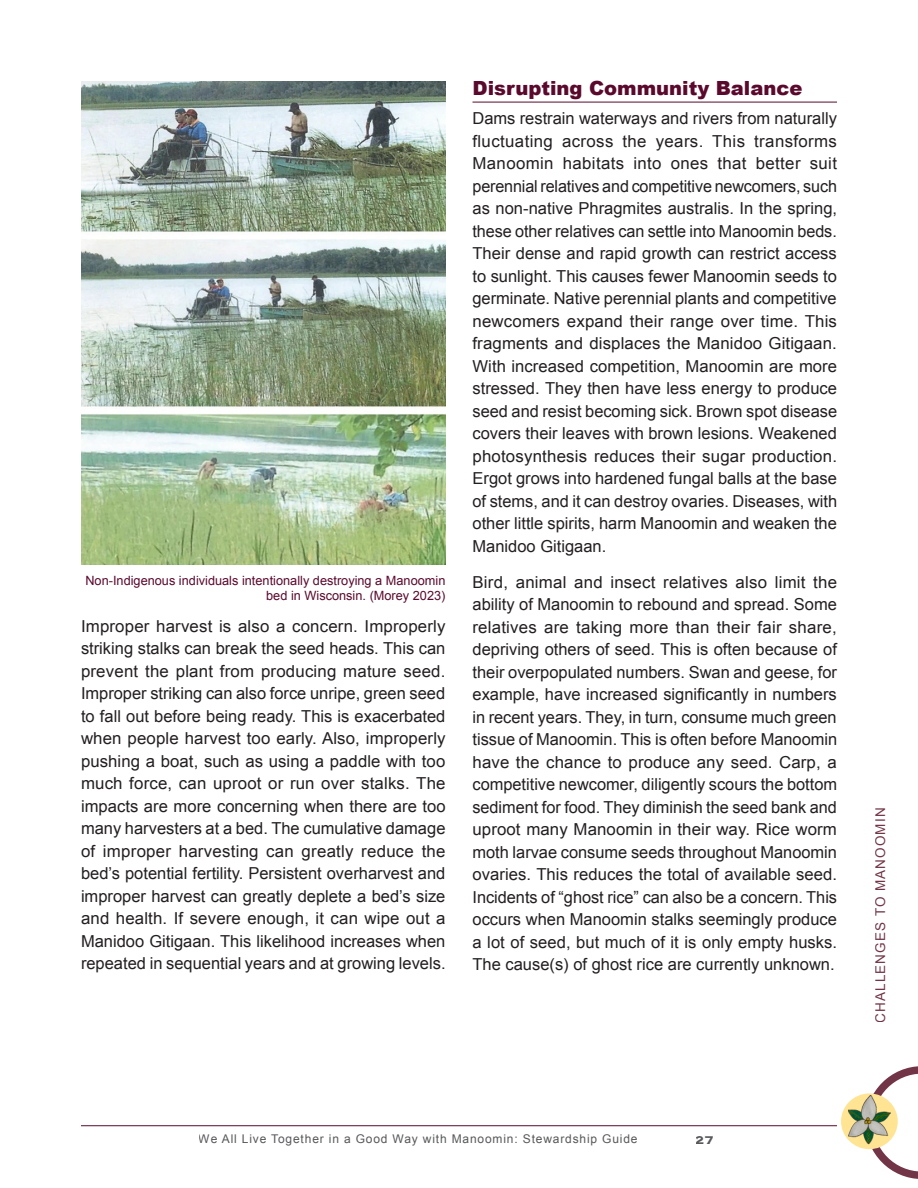
<style>
.page{position:relative;width:918px;height:1188px;background:#fff}
.page>*{position:absolute;margin:0;border:0;box-sizing:border-box;transform-origin:0 0}
.SubHEADER-lvl-2{font:900 19.5px "Arial";color:#5a092d}
.t1{font:16.5px/22.5px "Arial";color:#231f20;text-align:justify}
.t2{font:700 15px "Copperplate";color:#57585a}
.t3{font:13.5px "Arial";letter-spacing:.08em;color:#723547}
.t4{font:12.75px/15px "Arial";color:#5a092d;text-align:right}
.t5{font:12px "Arial";letter-spacing:.07em;color:#57585a}
</style>
<div class="page">
<svg style="left:867px;top:1066px;width:51px;height:113px"></svg>
<div style="left:841px;top:1093px;width:57px;height:56px;background:#ffe493;border-radius:50%"></div>
<img style="left:848px;top:1095px;width:43px;height:49px">
<hr style="left:81px;top:1125px;width:756px;height:1px;background:#5a092d">
<hr style="left:472px;top:102px;width:365px;height:1px;background:#5a092d">
<img style="left:81px;top:81px;width:365px;height:483px">
<svg style="left:789px;top:101px;width:39px;height:2px"></svg>
<p class="t4" style="left:85px;top:574px;width:362px">Non-Indigenous individuals intentionally destroying a Manoomin bed in Wisconsin. (Morey 2023)</p>
<p class="t1" style="left:81px;top:615px;width:366px">Improper harvest is also a concern. Improperly striking stalks can break the seed heads. This can prevent the plant from producing mature seed.<br>Improper striking can also force unripe, green seed to fall out before being ready. This is exacerbated when people harvest too early. Also, improperly pushing a boat, such as using a paddle with too much force, can uproot or run over stalks. The impacts are more concerning when there are too many harvesters at a bed. The cumulative damage of improper harvesting can greatly reduce the bed’s potential fertility. Persistent overharvest and improper harvest can greatly deplete a bed’s size and health. If severe enough, it can wipe out a Manidoo Gitigaan. This likelihood increases when repeated in sequential years and at growing levels.</p>
<p class="SubHEADER-lvl-2" style="left:472px;top:74px;width:331px">Disrupting Community Balance</p>
<p class="t1" style="left:472px;top:107px;width:366px">Dams restrain waterways and rivers from naturally fluctuating across the years. This transforms Manoomin habitats into ones that better suit perennial relatives and competitive newcomers, such as non-native Phragmites australis. In the spring, these other relatives can settle into Manoomin beds.<br>Their dense and rapid growth can restrict access to sunlight. This causes fewer Manoomin seeds to germinate. Native perennial plants and competitive newcomers expand their range over time. This fragments and displaces the Manidoo Gitigaan.<br>With increased competition, Manoomin are more stressed. They then have less energy to produce seed and resist becoming sick. Brown spot disease covers their leaves with brown lesions. Weakened photosynthesis reduces their sugar production.<br>Ergot grows into hardened fungal balls at the base of stems, and it can destroy ovaries. Diseases, with other little spirits, harm Manoomin and weaken the Manidoo Gitigaan.</p>
<p class="t1" style="left:472px;top:571px;width:366px">Bird, animal and insect relatives also limit the ability of Manoomin to rebound and spread. Some relatives are taking more than their fair share, depriving others of seed. This is often because of their overpopulated numbers. Swan and geese, for example, have increased significantly in numbers in recent years. They, in turn, consume much green tissue of Manoomin. This is often before Manoomin have the chance to produce any seed. Carp, a competitive newcomer, diligently scours the bottom sediment for food. They diminish the seed bank and uproot many Manoomin in their way. Rice worm moth larvae consume seeds throughout Manoomin ovaries. This reduces the total of available seed.<br>Incidents of “ghost rice” can also be a concern. This occurs when Manoomin stalks seemingly produce a lot of seed, but much of it is only empty husks.<br>The cause(s) of ghost rice are currently unknown.</p>
<p class="t3" style="left:872px;top:1023px;width:216px;rotate:-90deg">Challenges to Manoomin</p>
<p class="t5" style="left:199px;top:1131px;width:440px">We All Live Together in a Good Way with Manoomin: Stewardship Guide</p>
<p class="t2" style="left:696px;top:1130px;width:19px">27</p>
</div>
